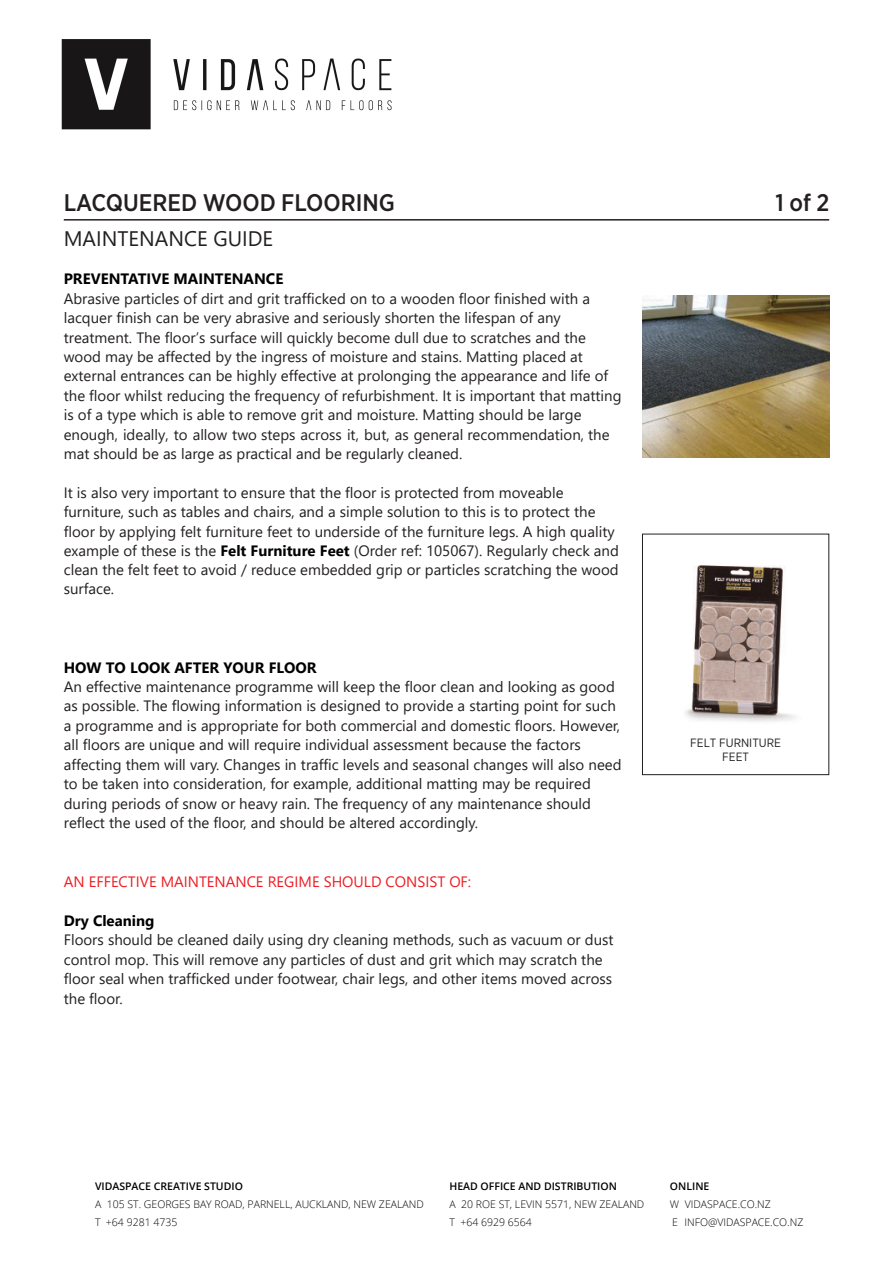
<style>
.page{position:relative;width:893px;height:1263px;background:#fff}
.page>*{position:absolute;margin:0;border:0;box-sizing:border-box;transform-origin:0 0}
.t1{font:500 24px "Gotham Narrow";color:#231f20}
.t2{font:21px "Segoe UI";color:#231f20}
.t3{font:15px/19.5px "Segoe UI";color:#231f20}
.t4{font:700 15px "Segoe UI";color:#000}
.t5{font:15px "Segoe UI";color:#ee1d23}
.t6{font:12px/13.5px "Gotham Narrow";color:#231f20;text-align:center}
.t7{font:300 10.5px/18px "Open Sans";color:#000}
.t8{font:600 10.5px "Open Sans";color:#000}
.s1{font-weight:700;color:#000}
</style>
<div class="page">
<hr style="left:64px;top:219px;width:765px;height:2px;background:#231f20">
<img style="left:642px;top:296px;width:187px;height:161px">
<div style="left:642px;top:534px;width:187px;height:241px;border:1px solid #231f20"></div>
<img style="left:685px;top:565px;width:111px;height:157px">
<img style="left:61px;top:39px;width:331px;height:91px">
<h1 class="t1" style="left:64px;top:194px;width:333px">LACQUERED WOOD FLOORING</h1>
<h1 class="t1" style="left:775px;top:194px;width:55px">1 of 2</h1>
<h2 class="t2" style="left:64px;top:219px;width:211px">MAINTENANCE GUIDE</h2>
<p class="t4" style="left:64px;top:265px;width:221px">PREVENTATIVE MAINTENANCE</p>
<p class="t3" style="left:64px;top:287px;width:559px">Abrasive particles of dirt and grit trafficked on to a wooden floor finished with a lacquer finish can be very abrasive and seriously shorten the lifespan of any treatment. The floor’s surface will quickly become dull due to scratches and the wood may be affected by the ingress of moisture and stains. Matting placed at external entrances can be highly effective at prolonging the appearance and life of the floor whilst reducing the frequency of refurbishment. It is important that matting is of a type which is able to remove grit and moisture. Matting should be large enough, ideally, to allow two steps across it, but, as general recommendation, the mat should be as large as practical and be regularly cleaned.</p>
<p class="t3" style="left:64px;top:482px;width:557px">It is also very important to ensure that the floor is protected from moveable furniture, such as tables and chairs, and a simple solution to this is to protect the floor by applying felt furniture feet to underside of the furniture legs. A high quality example of these is the <span class="s1">Felt Furniture Feet</span> (Order ref: 105067). Regularly check and clean the felt feet to avoid / reduce embedded grip or particles scratching the wood surface.</p>
<p class="t4" style="left:64px;top:653px;width:254px">HOW TO LOOK AFTER YOUR FLOOR</p>
<p class="t3" style="left:64px;top:675px;width:559px">An effective maintenance programme will keep the floor clean and looking as good as possible. The flowing information is designed to provide a starting point for such a programme and is appropriate for both commercial and domestic floors. However, all floors are unique and will require individual assessment because the factors affecting them will vary. Changes in traffic levels and seasonal changes will also need to be taken into consideration, for example, additional matting may be required during periods of snow or heavy rain. The frequency of any maintenance should reflect the used of the floor, and should be altered accordingly.</p>
<p class="t5" style="left:64px;top:867px;width:409px">AN EFFECTIVE MAINTENANCE REGIME SHOULD CONSIST OF:</p>
<p class="t4" style="left:64px;top:906px;width:92px">Dry Cleaning</p>
<p class="t3" style="left:64px;top:929px;width:551px">Floors should be cleaned daily using dry cleaning methods, such as vacuum or dust control mop. This will remove any particles of dust and grit which may scratch the floor seal when trafficked under footwear, chair legs, and other items moved across the floor.</p>
<p class="t6" style="left:690px;top:737px;width:92px">FELT FURNITURE<br>FEET</p>
<p class="t8" style="left:95px;top:1179px;width:149px">VIDASPACE CREATIVE STUDIO</p>
<p class="t7" style="left:95px;top:1195px;width:330px">A 105 ST. GEORGES BAY ROAD, PARNELL, AUCKLAND, NEW ZEALAND<br>T +64 9281 4735</p>
<p class="t8" style="left:449px;top:1179px;width:169px">HEAD OFFICE AND DISTRIBUTION</p>
<p class="t7" style="left:449px;top:1195px;width:196px">A 20 ROE ST, LEVIN 5571, NEW ZEALAND<br>T +64 6929 6564</p>
<p class="t8" style="left:670px;top:1179px;width:41px">ONLINE</p>
<p class="t7" style="left:670px;top:1195px;width:135px">W VIDASPACE.CO.NZ<br>E INFO@VIDASPACE.CO.NZ</p>
</div>
